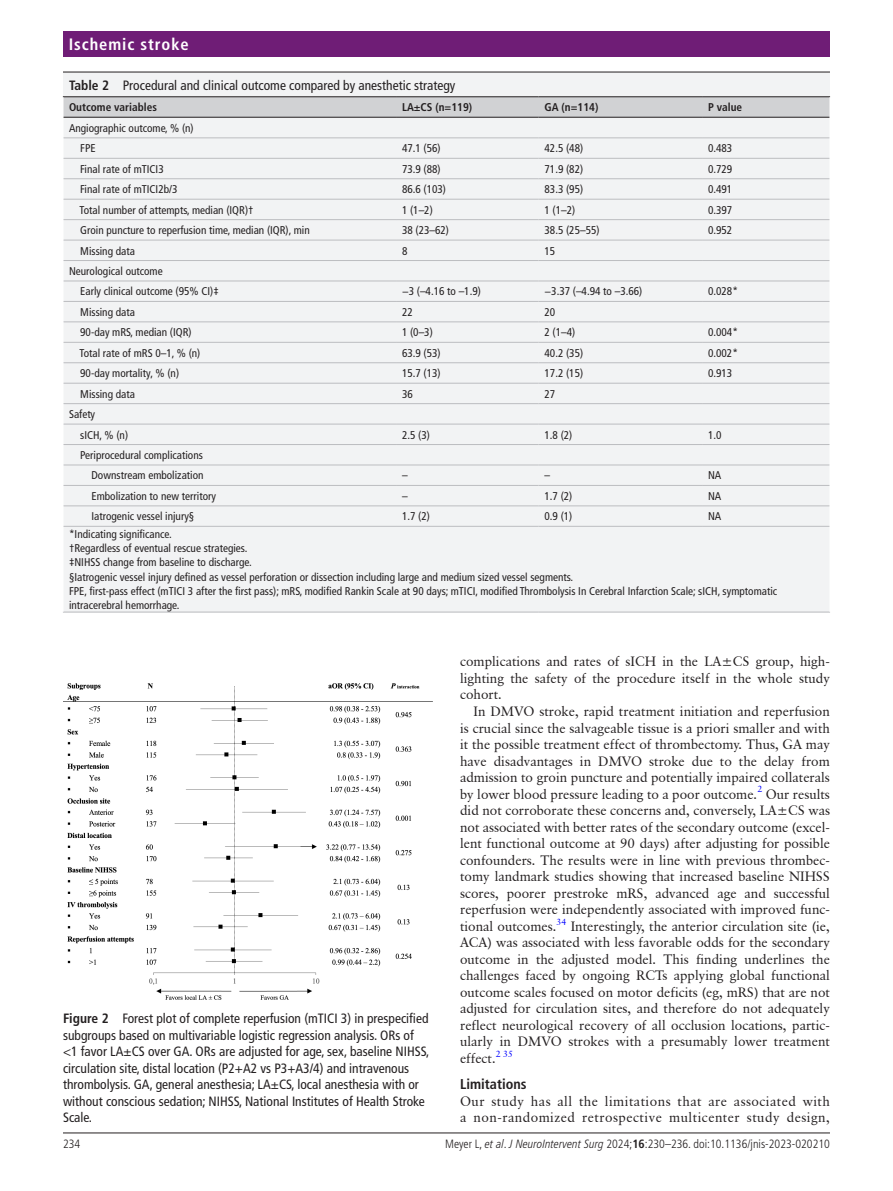
<style>
.page{position:relative;width:893px;height:1191px;background:#fff}
.page>*{position:absolute;margin:0;border:0;box-sizing:border-box;transform-origin:0 0}
.t1{font:700 condensed 16.5px "Frutiger LT Pro";letter-spacing:.055em;color:#fff}
.t2{font:700 condensed 14.25px "Frutiger LT Pro";color:#231f20}
.t3{font:13.5px/16.5px "Classical Garamond BT";letter-spacing:.035em;color:#231f20;text-align:justify}
.t4{font:condensed 13.5px/16.5px "Frutiger LT Pro";color:#231f20}
.t5{font:300 condensed 12px "Frutiger LT Pro";color:#231f20}
.t6{font:condensed 11.25px/14.2px "Frutiger LT Pro";color:#231f20}
.t7{font:700 condensed 11.25px "Frutiger LT Pro";color:#231f20}
.s1{font-weight:700}
.s2{font-style:italic}
</style>
<div class="page">
<hr style="left:63px;top:1132px;width:767px;height:1px;background:#231f20">
<div style="left:63px;top:31px;width:767px;height:25px;background:#6f1d76"></div>
<div style="left:63px;top:72px;width:767px;height:540px;background:#f2f3f4"></div>
<hr style="left:63px;top:72px;width:767px;height:1px;background:#231f20">
<hr style="left:63px;top:96px;width:333px;height:1px;background:#231f20">
<hr style="left:396px;top:96px;width:142px;height:1px;background:#231f20">
<hr style="left:538px;top:96px;width:164px;height:1px;background:#231f20">
<hr style="left:702px;top:96px;width:128px;height:1px;background:#231f20">
<hr style="left:396px;top:526px;width:142px;height:1px;background:#bcbdc0">
<hr style="left:538px;top:526px;width:164px;height:1px;background:#bcbdc0">
<hr style="left:702px;top:526px;width:128px;height:1px;background:#bcbdc0">
<hr style="left:63px;top:526px;width:333px;height:1px;background:#bcbdc0">
<hr style="left:63px;top:612px;width:333px;height:1px;background:#bcbdc0">
<hr style="left:396px;top:612px;width:142px;height:1px;background:#bcbdc0">
<hr style="left:538px;top:612px;width:164px;height:1px;background:#bcbdc0">
<hr style="left:702px;top:612px;width:128px;height:1px;background:#bcbdc0">
<hr style="left:63px;top:526px;width:1px;height:86px;background:#fff">
<svg style="left:63px;top:97px;width:767px;height:429px"></svg>
<img style="left:63px;top:683px;width:370px;height:316px">
<p class="t1" style="left:69px;top:34px;width:121px">Ischemic stroke</p>
<p class="t4" style="left:69px;top:78px;width:388px"><span class="s1">Table 2</span> Procedural and clinical outcome compared by anesthetic strategy</p>
<p class="t7" style="left:69px;top:101px;width:89px">Outcome variables</p>
<p class="t7" style="left:402px;top:101px;width:72px">LA±CS (n=119)</p>
<p class="t7" style="left:545px;top:101px;width:55px">GA (n=114)</p>
<p class="t7" style="left:708px;top:101px;width:36px">P value</p>
<p class="t6" style="left:80px;top:118px;width:115px;line-height:20.4px;text-indent:-11px">Angiographic outcome, % (n)<br>FPE</p>
<p class="t6" style="left:402px;top:141px;width:40px">47.1 (56)</p>
<p class="t6" style="left:545px;top:141px;width:40px">42.5 (48)</p>
<p class="t6" style="left:708px;top:141px;width:26px">0.483</p>
<p class="t6" style="left:80px;top:162px;width:85px">Final rate of mTICI3</p>
<p class="t6" style="left:402px;top:162px;width:40px">73.9 (88)</p>
<p class="t6" style="left:545px;top:162px;width:40px">71.9 (82)</p>
<p class="t6" style="left:708px;top:162px;width:26px">0.729</p>
<p class="t6" style="left:80px;top:182px;width:99px">Final rate of mTICI2b/3</p>
<p class="t6" style="left:402px;top:182px;width:46px">86.6 (103)</p>
<p class="t6" style="left:545px;top:182px;width:40px">83.3 (95)</p>
<p class="t6" style="left:708px;top:182px;width:26px">0.491</p>
<p class="t6" style="left:80px;top:203px;width:175px">Total number of attempts, median (IQR)†</p>
<p class="t6" style="left:402px;top:203px;width:32px">1 (1–2)</p>
<p class="t6" style="left:545px;top:203px;width:32px">1 (1–2)</p>
<p class="t6" style="left:708px;top:203px;width:26px">0.397</p>
<p class="t6" style="left:80px;top:223px;width:231px">Groin puncture to reperfusion time, median (IQR), min</p>
<p class="t6" style="left:402px;top:223px;width:48px">38 (23–62)</p>
<p class="t6" style="left:545px;top:223px;width:57px">38.5 (25–55)</p>
<p class="t6" style="left:708px;top:223px;width:26px">0.952</p>
<p class="t6" style="left:80px;top:244px;width:56px">Missing data</p>
<p class="t6" style="left:402px;top:244px;width:7px">8</p>
<p class="t6" style="left:545px;top:244px;width:12px">15</p>
<p class="t6" style="left:80px;top:261px;width:140px;line-height:20.4px;text-indent:-11px">Neurological outcome<br>Early clinical outcome (95% CI)‡</p>
<p class="t6" style="left:402px;top:284px;width:80px">−3 (–4.16 to –1.9)</p>
<p class="t6" style="left:545px;top:284px;width:99px">−3.37 (–4.94 to –3.66)</p>
<p class="t6" style="left:708px;top:284px;width:31px">0.028*</p>
<p class="t6" style="left:80px;top:305px;width:56px">Missing data</p>
<p class="t6" style="left:402px;top:305px;width:12px">22</p>
<p class="t6" style="left:545px;top:305px;width:12px">20</p>
<p class="t6" style="left:80px;top:325px;width:113px">90-day mRS, median (IQR)</p>
<p class="t6" style="left:402px;top:325px;width:32px">1 (0–3)</p>
<p class="t6" style="left:545px;top:325px;width:32px">2 (1–4)</p>
<p class="t6" style="left:708px;top:325px;width:31px">0.004*</p>
<p class="t6" style="left:80px;top:346px;width:122px">Total rate of mRS 0–1, % (n)</p>
<p class="t6" style="left:402px;top:346px;width:40px">63.9 (53)</p>
<p class="t6" style="left:545px;top:346px;width:40px">40.2 (35)</p>
<p class="t6" style="left:708px;top:346px;width:31px">0.002*</p>
<p class="t6" style="left:80px;top:366px;width:100px">90-day mortality, % (n)</p>
<p class="t6" style="left:402px;top:366px;width:40px">15.7 (13)</p>
<p class="t6" style="left:545px;top:366px;width:40px">17.2 (15)</p>
<p class="t6" style="left:708px;top:366px;width:26px">0.913</p>
<p class="t6" style="left:80px;top:387px;width:56px">Missing data</p>
<p class="t6" style="left:402px;top:387px;width:12px">36</p>
<p class="t6" style="left:545px;top:387px;width:12px">27</p>
<p class="t6" style="left:80px;top:404px;width:49px;line-height:20.4px;text-indent:-11px">Safety<br>sICH, % (n)</p>
<p class="t6" style="left:402px;top:427px;width:29px">2.5 (3)</p>
<p class="t6" style="left:545px;top:427px;width:29px">1.8 (2)</p>
<p class="t6" style="left:708px;top:427px;width:15px">1.0</p>
<p class="t6" style="left:80px;top:445px;width:125px;line-height:20.4px;text-align:right">Periprocedural complications<br>Downstream embolization</p>
<p class="t6" style="left:402px;top:468px;width:7px">–</p>
<p class="t6" style="left:545px;top:468px;width:7px">–</p>
<p class="t6" style="left:708px;top:468px;width:15px">NA</p>
<p class="t6" style="left:92px;top:489px;width:126px">Embolization to new territory</p>
<p class="t6" style="left:402px;top:489px;width:7px">–</p>
<p class="t6" style="left:545px;top:489px;width:29px">1.7 (2)</p>
<p class="t6" style="left:708px;top:489px;width:15px">NA</p>
<p class="t6" style="left:92px;top:509px;width:104px">Iatrogenic vessel injury§</p>
<p class="t6" style="left:402px;top:509px;width:29px">1.7 (2)</p>
<p class="t6" style="left:545px;top:509px;width:29px">0.9 (1)</p>
<p class="t6" style="left:708px;top:509px;width:15px">NA</p>
<p class="t6" style="left:69px;top:527px;width:710px">*Indicating significance.<br>†Regardless of eventual rescue strategies.<br>‡NIHSS change from baseline to discharge.<br>§Iatrogenic vessel injury defined as vessel perforation or dissection including large and medium sized vessel segments.<br>FPE, first-pass effect (mTICI 3 after the first pass); mRS, modified Rankin Scale at 90 days; mTICI, modified Thrombolysis In Cerebral Infarction Scale; sICH, symptomatic intracerebral hemorrhage.</p>
<p class="t4" style="left:63px;top:1010px;width:368px"><span class="s1">Figure 2</span> Forest plot of complete reperfusion (mTICI 3) in prespecified subgroups based on multivariable logistic regression analysis. ORs of &lt;1 favor LA±CS over GA. ORs are adjusted for age, sex, baseline NIHSS, circulation site, distal location (P2+A2 vs P3+A3/4) and intravenous thrombolysis. GA, general anesthesia; LA±CS, local anesthesia with or without conscious sedation; NIHSS, National Institutes of Health Stroke Scale.</p>
<p class="t3" style="left:460px;top:653px;width:371px">complications and rates of sICH in the LA±CS group, high&shy;lighting the safety of the procedure itself in the whole study cohort.</p>
<p class="t3" style="left:460px;top:703px;width:371px;text-indent:14px">In DMVO stroke, rapid treatment initiation and reperfusion is crucial since the salvageable tissue is a priori smaller and with it the possible treatment effect of thrombectomy. Thus, GA may have disadvantages in DMVO stroke due to the delay from admission to groin puncture and potentially impaired collaterals by lower blood pressure leading to a poor outcome.<sup>2</sup> Our results did not corroborate these concerns and, conversely, LA±CS was not associated with better rates of the secondary outcome (excel&shy;lent functional outcome at 90 days) after adjusting for possible confounders. The results were in line with previous thrombec&shy;tomy landmark studies showing that increased baseline NIHSS scores, poorer prestroke mRS, advanced age and successful reperfusion were independently associated with improved func&shy;tional outcomes.<sup>34</sup> Interestingly, the anterior circulation site (ie, ACA) was associated with less favorable odds for the secondary outcome in the adjusted model. This finding underlines the challenges faced by ongoing RCTs applying global functional outcome scales focused on motor deficits (eg, mRS) that are not adjusted for circulation sites, and therefore do not adequately reflect neurological recovery of all occlusion locations, partic&shy;ularly in DMVO strokes with a presumably lower treatment effect.<sup>2</sup> <sup>35</sup></p>
<p class="t2" style="left:460px;top:1075px;width:68px">Limitations</p>
<p class="t3" style="left:460px;top:1092px;width:371px">Our study has all the limitations that are associated with a non-randomized retrospective multicenter study design,</p>
<p class="t5" style="left:63px;top:1136px;width:19px">234</p>
<p class="t5" style="left:445px;top:1136px;width:386px">Meyer L, <span class="s2">et al</span>. <span class="s2">J NeuroIntervent Surg</span> 2024;<span class="s1">16</span>:230–236. doi:10.1136/jnis-2023-020210</p>
</div>
